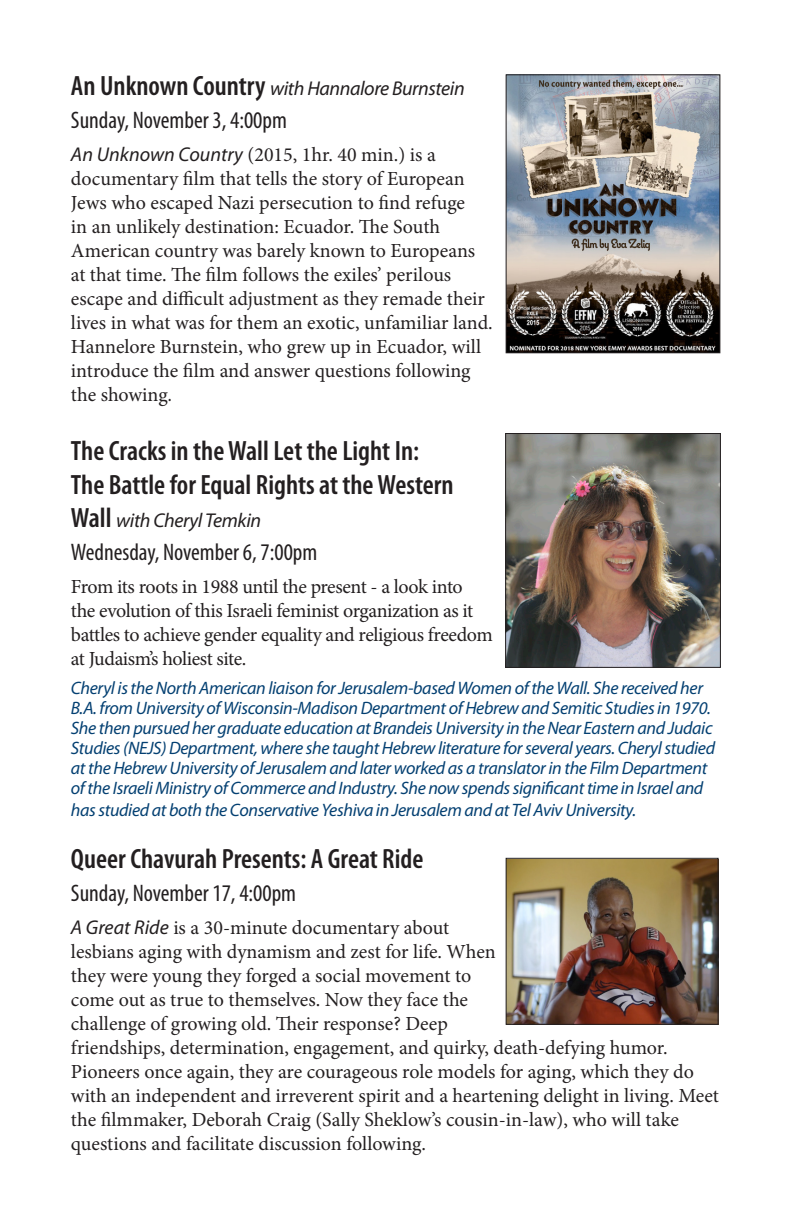
<style>
.page{position:relative;width:792px;height:1224px;background:#fff}
.page>*{position:absolute;margin:0;border:0;box-sizing:border-box;transform-origin:0 0}
.Dates_Times_Fees{font:600 condensed 28px/33.6px "Myriad Pro";color:#231f20}
.Class_Event_Name{font:600 condensed 28px "Myriad Pro";color:#231f20}
.Dates_Times_Fees-2{font:condensed 24px "Myriad Pro";color:#231f20}
.Description{font:20px/24px "Minion Pro";letter-spacing:-.005em;color:#231f20}
.Dates_Times_Fees-3{font:20px/24px "Minion Pro";color:#231f20}
.Dates_Times_Fees-4{font:italic 20px "Myriad Pro";letter-spacing:-.02em;color:#231f20}
.Description-2{font:italic 18px/20px "Myriad Pro";letter-spacing:-.02em;color:#044072}
.s1{font-weight:600;font-style:normal;font-stretch:condensed;font-size:28px}
.s2{font-family:"Myriad Pro";font-style:italic}
.s3{font-family:"Myriad Pro";font-stretch:condensed}
</style>
<div class="page">
<img style="left:508px;top:76px;width:210px;height:275px">
<div style="left:506px;top:74px;width:214px;height:279px;border:1px solid #231f20"></div>
<img style="left:507px;top:435px;width:212px;height:231px">
<div style="left:505px;top:433px;width:216px;height:235px;border:1px solid #231f20"></div>
<img style="left:508px;top:860px;width:209px;height:163px">
<div style="left:506px;top:858px;width:213px;height:167px;border:1px solid #231f20"></div>
<p class="Dates_Times_Fees-4" style="left:71px;top:76px;width:395px"><span class="s1">An Unknown Country</span> with Hannalore Burnstein</p>
<p class="Dates_Times_Fees-2" style="left:71px;top:106px;width:218px">Sunday, November 3, 4:00pm</p>
<p class="Dates_Times_Fees-3" style="left:71px;top:143px;width:423px"><span class="s2">An Unknown Country</span> (2015, 1hr. 40 min.) is a documentary film that tells the story of European Jews who escaped Nazi persecution to find refuge<br>in an unlikely destination: Ecuador. The South American country was barely known to Europeans at that time. The film follows the exiles’ perilous escape and difficult adjustment as they remade their lives in what was for them an exotic, unfamiliar land.<br>Hannelore Burnstein, who grew up in Ecuador, will introduce the film and answer questions following the showing<span class="s3">.</span></p>
<p class="Dates_Times_Fees" style="left:71px;top:433px;width:384px">The Cracks in the Wall Let the Light In:<br>The Battle for Equal Rights at the Western</p>
<p class="Dates_Times_Fees-4" style="left:71px;top:508px;width:192px"><span class="s1">Wall</span> with Cheryl Temkin</p>
<p class="Dates_Times_Fees-2" style="left:71px;top:538px;width:248px">Wednesday, November 6, 7:00pm</p>
<p class="Description" style="left:71px;top:575px;width:423px">From its roots in 1988 until the present - a look into<br>the evolution of this Israeli feminist organization as it battles to achieve gender equality and religious freedom at Judaism’s holiest site.</p>
<p class="Description-2" style="left:71px;top:678px;width:646px">Cheryl is the North American liaison for Jerusalem-based Women of the Wall. She received her B.A. from University of Wisconsin-Madison Department of Hebrew and Semitic Studies in 1970.<br>She then pursued her graduate education at Brandeis University in the Near Eastern and Judaic Studies (NEJS) Department, where she taught Hebrew literature for several years. Cheryl studied at the Hebrew University of Jerusalem and later worked as a translator in the Film Department of the Israeli Ministry of Commerce and Industry. She now spends significant time in Israel and</p>
<p class="Description-2" style="left:71px;top:800px;width:567px">has studied at both the Conservative Yeshiva in Jerusalem and at Tel Aviv University.</p>
<p class="Class_Event_Name" style="left:71px;top:842px;width:354px">Queer Chavurah Presents: A Great Ride</p>
<p class="Dates_Times_Fees-2" style="left:71px;top:879px;width:227px">Sunday, November 17, 4:00pm</p>
<p class="Description" style="left:71px;top:916px;width:650px"><span class="s2">A Great Ride</span> is a 30-minute documentary about<br>lesbians aging with dynamism and zest for life. When<br>they were young they forged a social movement to<br>come out as true to themselves. Now they face the<br>challenge of growing old. Their response? Deep<br>friendships, determination, engagement, and quirky, death-defying humor.<br>Pioneers once again, they are courageous role models for aging, which they do with an independent and irreverent spirit and a heartening delight in living. Meet the filmmaker, Deborah Craig (Sally Sheklow’s cousin-in-law), who will take questions and facilitate discussion following.</p>
</div>
